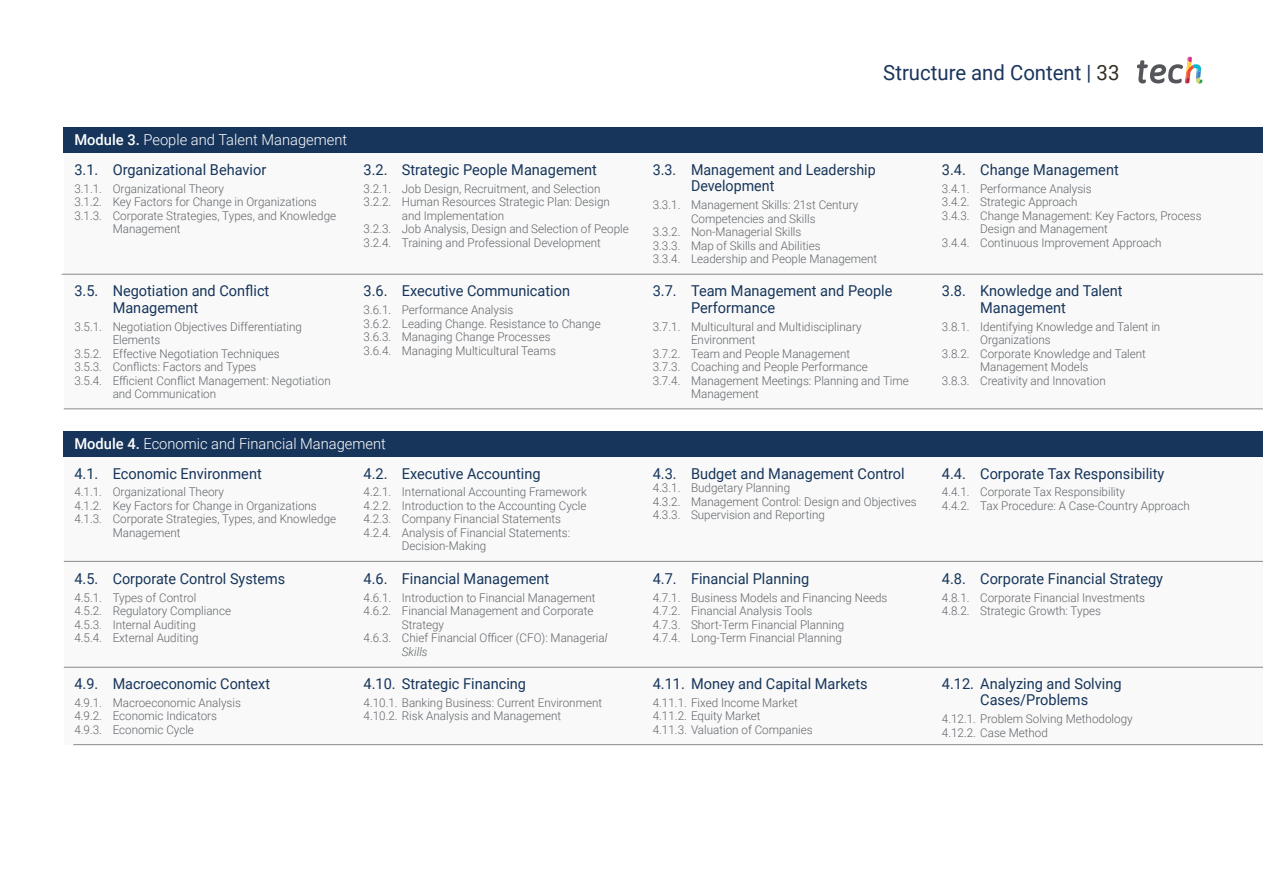
<style>
.page{position:relative;width:1263px;height:893px;background:#fff}
.page>*{position:absolute;margin:0;border:0;box-sizing:border-box;transform-origin:0 0}
.t1{font:21px "Roboto";color:#1a355c}
.t2{font:15px/16.5px "Roboto";color:#17355b}
.t3{font:300 15px "Roboto";color:#fff}
.t4{font:15px/16.5px "Roboto";color:#17355b;scale:.95 1}
.t5{font:300 12px/13.5px "Roboto";color:#61646a}
.t6{font:italic 300 12px "Roboto";color:#61646a}
.s1{font-weight:500}
.s2{font-style:italic}
.s3{color:#312e20}
</style>
<div class="page">
<div style="left:64px;top:457px;width:1199px;height:288px;background:#f8f9f8"></div>
<hr style="left:64px;top:561px;width:1199px;height:1px;background:#878a8e">
<div style="left:64px;top:431px;width:1199px;height:26px;background:#17355b"></div>
<hr style="left:64px;top:667px;width:1199px;height:1px;background:#878a8e">
<div style="left:64px;top:153px;width:1199px;height:256px;background:#f8f9f8"></div>
<hr style="left:64px;top:409px;width:1199px;height:1px;background:#878a8e">
<div style="left:64px;top:128px;width:1199px;height:25px;background:#17355b"></div>
<hr style="left:62px;top:274px;width:1201px;height:1px;background:#878a8e">
<hr style="left:73px;top:744px;width:1190px;height:1px;background:#878a8e">
<svg style="left:1137px;top:57px;width:65px;height:27px"></svg>
<p class="t3" style="left:74px;top:129px;width:274px"><span class="s1">Module 3.</span> People and Talent Management</p>
<p class="t2" style="left:74px;top:161px;width:193px">3.1. Organizational Behavior</p>
<p class="t5" style="left:74px;top:181px;width:151px">3.1.1. Organizational Theory</p>
<p class="t5" style="left:74px;top:195px;width:244px">3.1.2. Key Factors for Change in Organizations</p>
<p class="t5" style="left:74px;top:208px;width:263px">3.1.3. Corporate Strategies, Types, and Knowledge</p>
<p class="t5" style="left:113px;top:222px;width:69px">Management</p>
<p class="t2" style="left:113px;top:282px;width:158px;text-indent:-38px">3.5. Negotiation and Conflict<br>Management</p>
<p class="t5" style="left:74px;top:319px;width:229px">3.5.1. Negotiation Objectives Differentiating</p>
<p class="t5" style="left:113px;top:333px;width:49px">Elements</p>
<p class="t5" style="left:74px;top:346px;width:207px">3.5.2. Effective Negotiation Techniques</p>
<p class="t5" style="left:74px;top:360px;width:184px">3.5.3. Conflicts: Factors and Types</p>
<p class="t5" style="left:74px;top:373px;width:258px">3.5.4. Efficient Conflict Management: Negotiation</p>
<p class="t5" style="left:113px;top:387px;width:105px">and Communication</p>
<p class="t2" style="left:364px;top:161px;width:235px">3.2. Strategic People Management</p>
<p class="t5" style="left:364px;top:181px;width:238px">3.2.1. Job Design, Recruitment, and Selection</p>
<p class="t5" style="left:364px;top:195px;width:248px">3.2.2. Human Resources Strategic Plan: Design</p>
<p class="t5" style="left:402px;top:208px;width:104px">and Implementation</p>
<p class="t5" style="left:364px;top:222px;width:267px">3.2.3. Job Analysis, Design and Selection of People</p>
<p class="t5" style="left:364px;top:235px;width:239px">3.2.4. Training and Professional Development</p>
<p class="t2" style="left:364px;top:282px;width:208px">3.6. Executive Communication</p>
<p class="t5" style="left:364px;top:303px;width:239px">3.6.1. Performance Analysis<br>3.6.2. Leading Change. Resistance to Change 3.6.3. Managing Change Processes<br>3.6.4. Managing Multicultural Teams</p>
<p class="t3" style="left:74px;top:433px;width:313px"><span class="s1">Module 4.</span> Economic and Financial Management</p>
<p class="t2" style="left:74px;top:464px;width:189px">4.1. Economic Environment</p>
<p class="t5" style="left:74px;top:485px;width:151px">4.1.1. Organizational Theory</p>
<p class="t5" style="left:74px;top:498px;width:244px">4.1.2. Key Factors for Change in Organizations</p>
<p class="t5" style="left:74px;top:512px;width:263px">4.1.3. Corporate Strategies, Types, and Knowledge</p>
<p class="t5" style="left:113px;top:525px;width:69px">Management</p>
<p class="t2" style="left:74px;top:570px;width:212px">4.5. Corporate Control Systems</p>
<p class="t5" style="left:74px;top:590px;width:158px">4.5.1. Types of Control<br>4.5.2. Regulatory Compliance<br>4.5.3. Internal Auditing<br>4.5.4. External Auditing</p>
<p class="t2" style="left:74px;top:675px;width:197px">4.9. Macroeconomic Context</p>
<p class="t5" style="left:74px;top:695px;width:168px">4.9.1. Macroeconomic Analysis<br>4.9.2. Economic Indicators<br>4.9.3. Economic Cycle</p>
<p class="t2" style="left:364px;top:464px;width:179px">4.2. Executive Accounting</p>
<p class="t5" style="left:364px;top:485px;width:225px">4.2.1. International Accounting Framework</p>
<p class="t5" style="left:364px;top:498px;width:224px">4.2.2. Introduction to the Accounting Cycle</p>
<p class="t5" style="left:364px;top:512px;width:199px">4.2.3. Company Financial Statements</p>
<p class="t5" style="left:364px;top:525px;width:208px">4.2.4. Analysis of Financial Statements:</p>
<p class="t5" style="left:402px;top:539px;width:86px">Decision-Making</p>
<p class="t2" style="left:364px;top:570px;width:187px">4.6. Financial Management</p>
<p class="t5" style="left:364px;top:590px;width:234px">4.6.1. Introduction to Financial Management</p>
<p class="t5" style="left:364px;top:604px;width:231px">4.6.2. Financial Management and Corporate</p>
<p class="t5" style="left:402px;top:617px;width:44px">Strategy</p>
<p class="t5" style="left:364px;top:631px;width:245px">4.6.3. Chief Financial Officer (CFO): Manageria<span class="s2">l</span></p>
<p class="t6" style="left:402px;top:643px;width:27px">Skills</p>
<p class="t2" style="left:364px;top:675px;width:164px">4.10. Strategic Financing</p>
<p class="t5" style="left:364px;top:695px;width:240px">4.10.1. Banking Business: Current Environment<br>4.10.2. Risk Analysis and Management</p>
<h1 class="t1" style="left:883px;top:57px;width:238px">Structure and Content | <span class="s3">33</span></h1>
<p class="t4" style="left:691px;top:161px;width:196px;text-indent:-38px">3.3. Management and Leadership<br>Development</p>
<p class="t5" style="left:653px;top:198px;width:207px">3.3.1. Management Skills: 21st Century</p>
<p class="t5" style="left:691px;top:211px;width:126px">Competencies and Skills</p>
<p class="t5" style="left:653px;top:225px;width:150px">3.3.2. Non-Managerial Skills</p>
<p class="t5" style="left:653px;top:238px;width:169px">3.3.3. Map of Skills and Abilities</p>
<p class="t5" style="left:653px;top:252px;width:226px">3.3.4. Leadership and People Management</p>
<p class="t2" style="left:691px;top:282px;width:203px;text-indent:-38px">3.7. Team Management and People<br>Performance</p>
<p class="t5" style="left:653px;top:319px;width:210px">3.7.1. Multicultural and Multidisciplinary</p>
<p class="t5" style="left:691px;top:333px;width:66px">Environment</p>
<p class="t5" style="left:653px;top:346px;width:199px">3.7.2. Team and People Management</p>
<p class="t5" style="left:653px;top:360px;width:217px">3.7.3. Coaching and People Performance</p>
<p class="t5" style="left:653px;top:373px;width:258px">3.7.4. Management Meetings: Planning and Time</p>
<p class="t5" style="left:691px;top:387px;width:69px">Management</p>
<p class="t2" style="left:942px;top:161px;width:178px">3.4. Change Management</p>
<p class="t5" style="left:942px;top:181px;width:151px">3.4.1. Performance Analysis</p>
<p class="t5" style="left:942px;top:195px;width:137px">3.4.2. Strategic Approach</p>
<p class="t5" style="left:942px;top:208px;width:261px">3.4.3. Change Management: Key Factors, Process</p>
<p class="t5" style="left:980px;top:222px;width:129px">Design and Management</p>
<p class="t5" style="left:942px;top:235px;width:221px">3.4.4. Continuous Improvement Approach</p>
<p class="t2" style="left:980px;top:282px;width:144px;text-indent:-38px">3.8. Knowledge and Talent<br>Management</p>
<p class="t5" style="left:942px;top:319px;width:220px">3.8.1. Identifying Knowledge and Talent in</p>
<p class="t5" style="left:980px;top:333px;width:72px">Organizations</p>
<p class="t5" style="left:942px;top:346px;width:206px">3.8.2. Corporate Knowledge and Talent</p>
<p class="t5" style="left:980px;top:360px;width:110px">Management Models</p>
<p class="t5" style="left:942px;top:373px;width:165px">3.8.3. Creativity and Innovation</p>
<p class="t2" style="left:653px;top:464px;width:254px">4.3. Budget and Management Control</p>
<p class="t5" style="left:653px;top:481px;width:265px">4.3.1. Budgetary Planning<br>4.3.2. Management Control: Design and Objectives<br>4.3.3. Supervision and Reporting</p>
<p class="t2" style="left:653px;top:570px;width:158px">4.7. Financial Planning</p>
<p class="t5" style="left:653px;top:590px;width:236px">4.7.1. Business Models and Financing Needs 4.7.2. Financial Analysis Tools<br>4.7.3. Short-Term Financial Planning<br>4.7.4. Long-Term Financial Planning</p>
<p class="t2" style="left:653px;top:675px;width:216px">4.11. Money and Capital Markets</p>
<p class="t5" style="left:653px;top:695px;width:161px">4.11.1. Fixed Income Market<br>4.11.2. Equity Market<br>4.11.3. Valuation of Companies</p>
<p class="t2" style="left:942px;top:464px;width:224px">4.4. Corporate Tax Responsibility</p>
<p class="t5" style="left:942px;top:485px;width:249px">4.4.1. Corporate Tax Responsibility<br>4.4.2. Tax Procedure: A Case-Country Approach</p>
<p class="t2" style="left:942px;top:570px;width:223px">4.8. Corporate Financial Strategy</p>
<p class="t5" style="left:942px;top:590px;width:205px">4.8.1. Corporate Financial Investments<br>4.8.2. Strategic Growth: Types</p>
<p class="t2" style="left:942px;top:675px;width:181px;text-align:center">4.12. Analyzing and Solving<br>Cases/Problems</p>
<p class="t5" style="left:942px;top:712px;width:192px">4.12.1. Problem Solving Methodology<br>4.12.2. Case Method</p>
</div>
